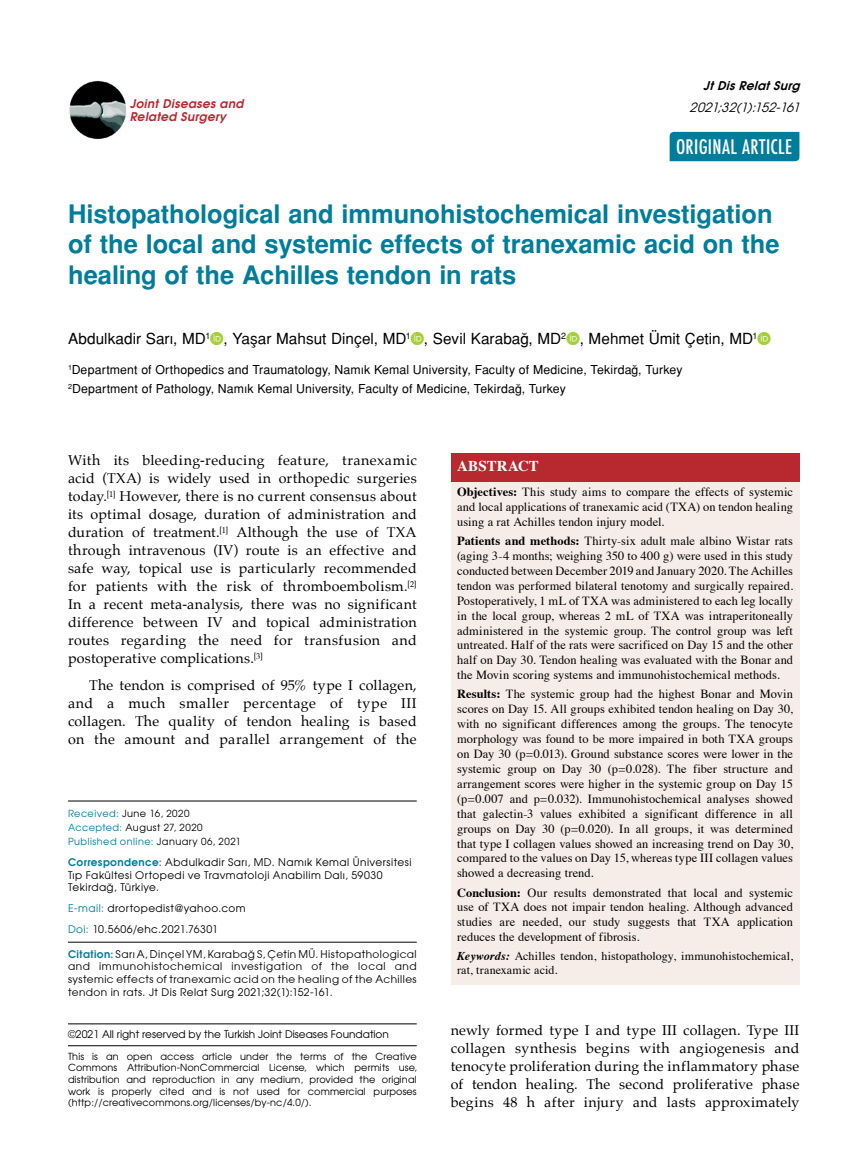
<style>
.page{position:relative;width:859px;height:1170px;background:#fff}
.page>*{position:absolute;margin:0;border:0;box-sizing:border-box;transform-origin:0 0}
.t1{font:700 25.5px/30.6px "Helvetica Tr";letter-spacing:-.005em;color:#007d9a}
.t2{font:500 condensed 19.5px "Futura";letter-spacing:.02em;color:#fff}
.t3{font:15.3px "Helvetica Normal Tr";letter-spacing:.005em;color:#000}
.t4{font:700 15px "Times";letter-spacing:.01em;color:#fff}
.t5{font:14.25px/18px "Palatino";letter-spacing:.02em;color:#000;text-align:justify}
.t6{font:italic 12.75px "Avant Garde Tr";color:#000}
.t7{font:12.45px/14.9px "Times";letter-spacing:.005em;color:#000;text-align:justify}
.t8{font:12.3px/18.3px "Helvetica Normal Tr";letter-spacing:.01em;color:#000}
.t9{font:12px/14.4px "Times";letter-spacing:.005em;color:#000}
.t10{font:12px/13.5px "Avant Garde Bold Italic Tr";letter-spacing:.03em;color:#b8292f}
.t11{font:italic 12px "Avant Garde Bold Tr";color:#000}
.t12{font:10.5px/12.3px "Avant Garde Tr";letter-spacing:.04em;color:#000}
.t13{font:10.5px/12.6px "Avant Garde";letter-spacing:.04em;color:#000;text-align:justify}
.t14{font:10.5px "Avant Garde Tr";color:#000}
.t15{font:9.75px/11.7px "Avant Garde Tr";letter-spacing:.02em;color:#000;text-align:justify}
.t16{font:9.75px/14.4px "Avant Garde Tr";letter-spacing:.045em;color:#000}
.s1{color:#007d9a}
.s2{font-family:"Avant Garde Bold Tr";color:#007d9a}
.s3{font-family:"Avant Garde"}
.s4{font-weight:700}
.s5{font-weight:700;font-style:italic}
</style>
<div class="page">
<div style="left:670px;top:132px;width:129px;height:29px;background:#007d9a"></div>
<img style="left:69px;top:81px;width:58px;height:58px">
<hr style="left:68px;top:941px;width:349px;height:1px;background:#000">
<hr style="left:68px;top:800px;width:349px;height:1px;background:#000">
<div style="left:451px;top:480px;width:348px;height:504px;background:#f7ede8"></div>
<div style="left:451px;top:453px;width:348px;height:29px;background:#b8292f"></div>
<hr style="left:68px;top:1045px;width:349px;height:1px;background:#000">
<hr style="left:68px;top:1023px;width:349px;height:1px;background:#000">
<p class="t10" style="left:130px;top:96px;width:115px">Joint Diseases and<br>Related Surgery</p>
<p class="t11" style="left:703px;top:77px;width:102px">JtDisRelatSurg</p>
<p class="t6" style="left:689px;top:99px;width:116px">2021;32(1):152-161</p>
<h2 class="t2" style="left:676px;top:135px;width:118px">ORIGINAL ARTICLE</h2>
<h1 class="t1" style="left:68px;top:198px;width:713px">Histopathological and immunohistochemical investigation of the local and systemic effects of tranexamic acid on the healing of the Achilles tendon in rats</h1>
<p class="t3" style="left:68px;top:329px;width:691px">Abdulkadir Sarı, MD<sup>1</sup> , Yaşar Mahsut Dinçel, MD<sup>1</sup> , Sevil Karabağ, MD<sup>2</sup> , Mehmet Ümit Çetin, MD<sup>1</sup></p>
<p class="t8" style="left:68px;top:361px;width:616px"><sup>1</sup>Department of Orthopedics and Traumatology, Namık Kemal University, Faculty of Medicine, Tekirdağ, Turkey<br><sup>2</sup>Department of Pathology, Namık Kemal University, Faculty of Medicine, Tekirdağ, Turkey</p>
<p class="t5" style="left:68px;top:451px;width:350px">With its bleeding-reducing feature, tranexamic acid (TXA) is widely used in orthopedic surgeries today.<sup>[1]</sup> However, there is no current consensus about its optimal dosage, duration of administration and duration of treatment.<sup>[1]</sup> Although the use of TXA through intravenous (IV) route is an effective and safe way, topical use is particularly recommended for patients with the risk of thromboembolism.<sup>[2] </sup>In a recent meta-analysis, there was no significant difference between IV and topical administration routes regarding the need for transfusion and postoperative complications.<sup>[3]</sup></p>
<p class="t5" style="left:68px;top:676px;width:350px;text-indent:21px">The tendon is comprised of 95% type I collagen, and a much smaller percentage of type III collagen. The quality of tendon healing is based on the amount and parallel arrangement of the</p>
<p class="t16" style="left:68px;top:805px;width:174px"><span class="s1">Received:</span> June 16, 2020<br><span class="s1">Accepted:</span> August 27, 2020<br><span class="s1">Published online:</span> January 06, 2021</p>
<p class="t12" style="left:68px;top:856px;width:345px"><span class="s2">Correspondence</span>: Abdulkadir Sarı, MD. Namık Kemal Üniversitesi<br>Tıp Fakültesi Ortopedi ve Travmatoloji Anabilim Dalı, 59030<br>Tekirdağ, Türkiye.</p>
<p class="t12" style="left:68px;top:897px;width:179px;line-height:20.9px"><span class="s1">E-mail:</span> drortopedist@yahoo.com<br><span class="s1">Doi:</span> 10.5606/ehc.2021.76301</p>
<p class="t13" style="left:68px;top:947px;width:350px"><span class="s2">Citation:</span> Sarı A, Dinçel YM, Karabağ S, Çetin MÜ. Histopathological and immunohistochemical investigation of the local and systemic effects of tranexamic acid on the healing of the Achilles</p>
<p class="t12" style="left:68px;top:985px;width:266px"><span class="s3">tendon in rats</span>. Jt Dis Relat Surg 2021;32(1):152-161.</p>
<p class="t14" style="left:68px;top:1027px;width:322px">©2021 All right reserved by the Turkish Joint Diseases Foundation</p>
<p class="t15" style="left:68px;top:1049px;width:350px">This is an open access article under the terms of the Creative Commons Attribution-NonCommercial License, which permits use, distribution and reproduction in any medium, provided the original work is properly cited and is not used for commercial purposes (http://creativecommons.org/licenses/by-nc/4.0/).</p>
<p class="t4" style="left:457px;top:451px;width:83px">ABSTRACT</p>
<p class="t7" style="left:457px;top:483px;width:337px"><span class="s4">Objectives:</span> This study aims to compare the effects of systemic and local applications of tranexamic acid (TXA) on tendon healing using a rat Achilles tendon injury model.</p>
<p class="t7" style="left:457px;top:532px;width:337px"><span class="s4">Patients and methods:</span> Thirty-six adult male albino Wistar rats (aging 3-4 months; weighing 350 to 400 g) were used in this study conducted between December 2019 and January 2020. The Achilles tendon was performed bilateral tenotomy and surgically repaired.<br>Postoperatively, 1 mL of TXA was administered to each leg locally in the local group, whereas 2 mL of TXA was intraperitoneally administered in the systemic group. The control group was left untreated. Half of the rats were sacrificed on Day 15 and the other half on Day 30. Tendon healing was evaluated with the Bonar and the Movin scoring systems and immunohistochemical methods.</p>
<p class="t7" style="left:457px;top:685px;width:337px"><span class="s4">Results:</span> The systemic group had the highest Bonar and Movin scores on Day 15. All groups exhibited tendon healing on Day 30, with no significant differences among the groups. The tenocyte morphology was found to be more impaired in both TXA groups on Day 30 (p=0.013). Ground substance scores were lower in the systemic group on Day 30 (p=0.028). The fiber structure and arrangement scores were higher in the systemic group on Day 15 (p=0.007 and p=0.032). Immunohistochemical analyses showed that galectin-3 values exhibited a significant difference in all groups on Day 30 (p=0.020). In all groups, it was determined that type I collagen values showed an increasing trend on Day 30, compared to the values on Day 15, whereas type III collagen values showed a decreasing trend.</p>
<p class="t7" style="left:457px;top:883px;width:337px"><span class="s4">Conclusion:</span> Our results demonstrated that local and systemic use of TXA does not impair tendon healing. Although advanced studies are needed, our study suggests that TXA application reduces the development of fibrosis.</p>
<p class="t9" style="left:457px;top:947px;width:337px"><span class="s5">Keywords:</span> Achilles tendon, histopathology, immunohistochemical, rat, tranexamic acid.</p>
<p class="t5" style="left:451px;top:1020px;width:350px">newly formed type I and type III collagen. Type III collagen synthesis begins with angiogenesis and tenocyte proliferation during the inflammatory phase of tendon healing. The second proliferative phase begins 48 h after injury and lasts approximately</p>
</div>
